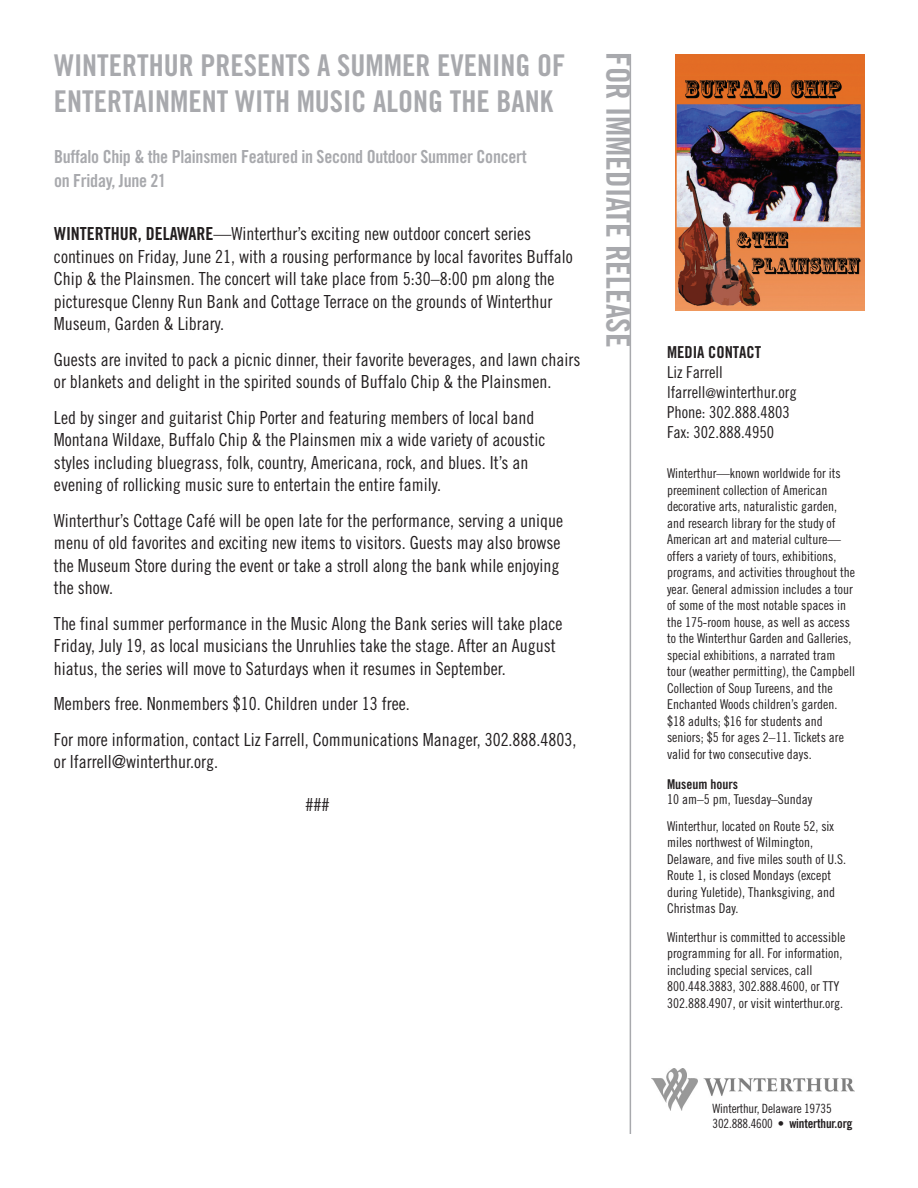
<style>
.page{position:relative;width:918px;height:1188px;background:#fff}
.page>*{position:absolute;margin:0;border:0;box-sizing:border-box;transform-origin:0 0}
.t1{font:33px "Trade Gothic Bold Cond Twenty";color:#a8a9ad}
.t2{font:30px/36px "Trade Gothic Bold Cond Twenty";color:#a8a9ad}
.t3{font:18px/22.5px "Trade Gothic Cond Eighteen";color:#231f20}
.t4{font:18px/24px "Trade Gothic Bold Cond Twenty";letter-spacing:-.015em;color:#a8a9ad}
.t5{font:16.5px/19.8px "Trade Gothic Cond Eighteen";color:#231f20}
.t6{font:16.5px "Trade Gothic Bold Cond Twenty";color:#231f20}
.t7{font:13.5px/16.5px "Trade Gothic Cond Eighteen";color:#231f20}
.t8{font:13.5px "Trade Gothic Bold Cond Twenty";color:#231f20}
.t9{font:12.75px "Trade Gothic Bold Cond Twenty";letter-spacing:-.015em;color:#231f20}
.t10{font:12.75px "Trade Gothic Cond Eighteen";letter-spacing:-.015em;color:#231f20}
.s1{font-family:"Trade Gothic Bold Cond Twenty"}
.s2{font-size:13.5px}
.s3{font-family:"Trade Gothic Cond Eighteen"}
</style>
<div class="page">
<hr style="left:630px;top:54px;width:1px;height:1080px;background:#a8a9ad">
<img style="left:703px;top:1078px;width:151px;height:18px">
<img style="left:651px;top:1069px;width:47px;height:41px">
<img style="left:675px;top:54px;width:189px;height:256px">
<h2 class="t2" style="left:54px;top:49px;width:513px">WINTERTHUR PRESENTS A SUMMER EVENING OF<br>ENTERTAINMENT WITH MUSIC ALONG THE BANK</h2>
<p class="t4" style="left:54px;top:146px;width:474px">Buffalo Chip &amp; the Plainsmen Featured in Second Outdoor Summer Concert on Friday, June 21</p>
<p class="t3" style="left:54px;top:224px;width:520px"><span class="s1">WINTERTHUR, DELAWARE</span>—Winterthur’s exciting new outdoor concert series continues on Friday, June 21, with a rousing performance by local favorites Buffalo Chip &amp; the Plainsmen. The concert will take place from 5:30–8:00 pm along the picturesque Clenny Run Bank and Cottage Terrace on the grounds of Winterthur Museum, Garden &amp; Library.</p>
<p class="t3" style="left:54px;top:350px;width:528px">Guests are invited to pack a picnic dinner, their favorite beverages, and lawn chairs or blankets and delight in the spirited sounds of Buffalo Chip &amp; the Plainsmen.</p>
<p class="t3" style="left:54px;top:408px;width:493px">Led by singer and guitarist Chip Porter and featuring members of local band Montana Wildaxe, Buffalo Chip &amp; the Plainsmen mix a wide variety of acoustic styles including bluegrass, folk, country, Americana, rock, and blues. It’s an evening of rollicking music sure to entertain the entire family.</p>
<p class="t3" style="left:54px;top:511px;width:511px">Winterthur’s Cottage Café will be open late for the performance, serving a unique menu of old favorites and exciting new items to visitors. Guests may also browse the Museum Store during the event or take a stroll along the bank while enjoying the show.</p>
<p class="t3" style="left:54px;top:614px;width:510px">The final summer performance in the Music Along the Bank series will take place<br>Friday, July 19, as local musicians the Unruhlies take the stage. After an August hiatus, the series will move to Saturdays when it resumes in September.</p>
<p class="t3" style="left:54px;top:688px;width:524px;line-height:35.4px">Members free. Nonmembers $10. Children under 13 free.<br>For more information, contact Liz Farrell, Communications Manager, 302.888.4803,</p>
<p class="t3" style="left:54px;top:752px;width:166px">or lfarrell@winterthur.org.</p>
<p class="t3" style="left:306px;top:795px;width:25px">###</p>
<h1 class="t1" style="left:630px;top:52px;width:297px;rotate:90deg">FOR IMMEDIATE RELEASE</h1>
<p class="t6" style="left:667px;top:346px;width:96px">MEDIA CONTACT</p>
<p class="t5" style="left:667px;top:364px;width:131px">Liz Farrell lfarrell<span class="s2">@</span>winterthur.org<br>Phone: 302.888.4803<br>Fax: 302.888.4950</p>
<p class="t7" style="left:667px;top:466px;width:190px">Winterthur—known worldwide for its preeminent collection of American decorative arts, naturalistic garden, and research library for the study of American art and material culture— offers a variety of tours, exhibitions, programs, and activities throughout the year. General admission includes a tour of some of the most notable spaces in the 175-room house, as well as access to the Winterthur Garden and Galleries, special exhibitions, a narrated tram tour (weather permitting), the Campbell Collection of Soup Tureens, and the Enchanted Woods children’s garden. $18 adults; $16 for students and seniors; $5 for ages 2–11. Tickets are valid for two consecutive days.</p>
<p class="t8" style="left:667px;top:779px;width:73px">Museum hours</p>
<p class="t7" style="left:667px;top:786px;width:169px;line-height:27px">10 am–5 pm, Tuesday–Sunday<br>Winterthur, located on Route 52, six</p>
<p class="t7" style="left:667px;top:835px;width:181px">miles northwest of Wilmington,<br>Delaware, and five miles south of U.S.<br>Route 1, is closed Mondays (except during Yuletide), Thanksgiving, and<br>Christmas Day.</p>
<p class="t7" style="left:667px;top:930px;width:180px">Winterthur is committed to accessible programming for all. For information, including special services, call 800.448.3883, 302.888.4600, or TTY 302.888.4907, or visit winterthur.org.</p>
<p class="t10" style="left:713px;top:1103px;width:121px">Winterthur, Delaware 19735</p>
<p class="t9" style="left:713px;top:1119px;width:141px"><span class="s3">302.888.4600 •</span> winterthur.org</p>
</div>
